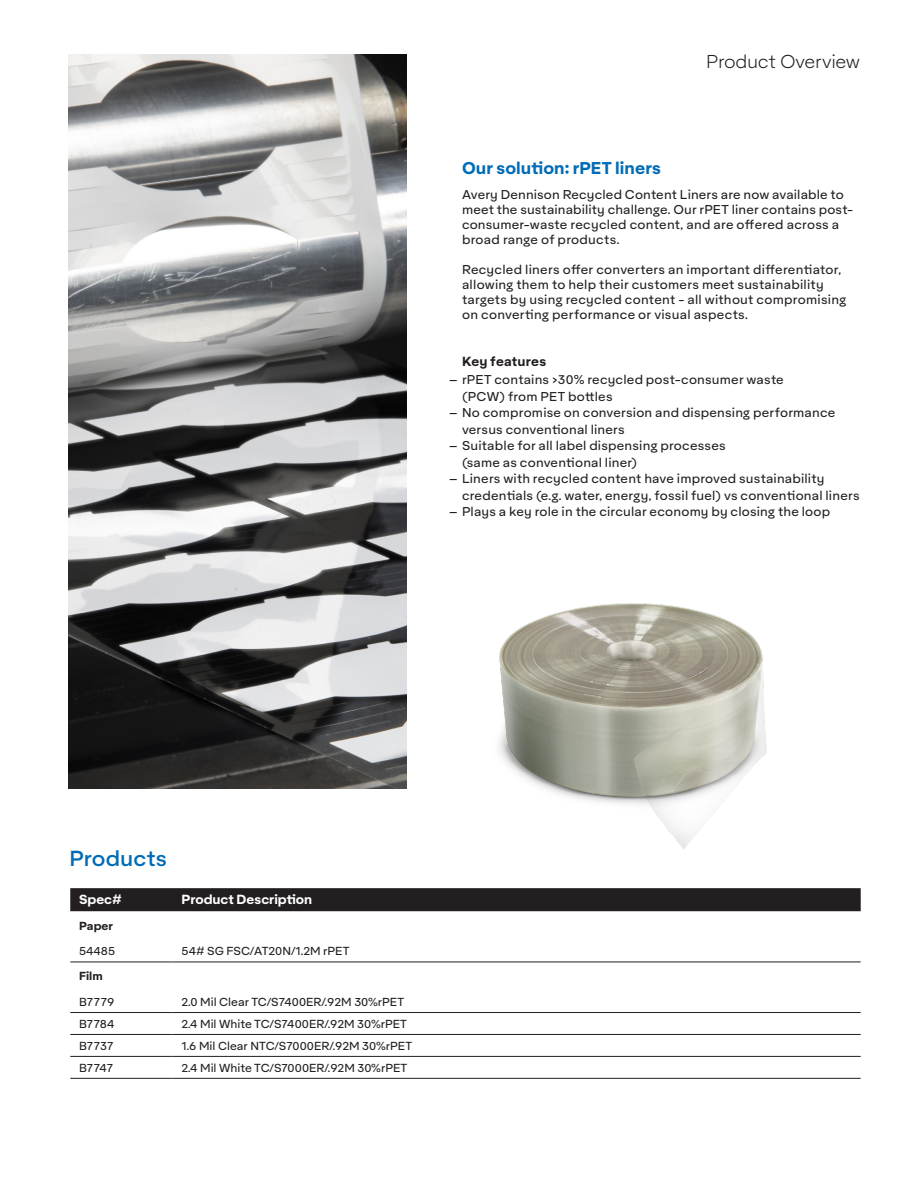
<style>
.page{position:relative;width:918px;height:1188px;background:#fff}
.page>*{position:absolute;margin:0;border:0;box-sizing:border-box;transform-origin:0 0}
.Product-Secondary-Ti{font:500 21px "Aktifo A";letter-spacing:.005em;color:#006cb7}
.Body_copy_w_space_af{font:300 18px "Aktifo A";letter-spacing:-.015em;color:#231f20}
.Product-Body-Copy{font:700 16.5px "Aktifo A";letter-spacing:.005em;color:#006cb7}
.t1{font:700 12.75px "Aktifo A";color:#fff}
.Product_Bold-Sub-Hea{font:700 12.75px "Aktifo A";letter-spacing:.015em;color:#231f20}
.Product-Body-Copy-2{font:12.3px/15px "Aktifo A";letter-spacing:.015em;color:#231f20}
.t2{font:11.25px "Aktifo A";color:#231f20}
.t3{font:700 11.25px "Aktifo A";color:#231f20}
</style>
<div class="page">
<img style="left:68px;top:54px;width:338px;height:735px">
<img style="left:499px;top:603px;width:268px;height:247px">
<div style="left:70px;top:888px;width:791px;height:23px;background:#231f20"></div>
<hr style="left:70px;top:962px;width:103px;height:1px;background:#231f20">
<hr style="left:70px;top:1012px;width:103px;height:1px;background:#231f20">
<hr style="left:70px;top:1034px;width:103px;height:1px;background:#231f20">
<hr style="left:70px;top:1078px;width:103px;height:1px;background:#231f20">
<hr style="left:173px;top:962px;width:688px;height:1px;background:#231f20">
<hr style="left:173px;top:1012px;width:688px;height:1px;background:#231f20">
<hr style="left:173px;top:1034px;width:688px;height:1px;background:#231f20">
<hr style="left:173px;top:1078px;width:688px;height:1px;background:#231f20">
<hr style="left:70px;top:1056px;width:103px;height:1px;background:#231f20">
<hr style="left:173px;top:1056px;width:688px;height:1px;background:#231f20">
<p class="Product-Body-Copy" style="left:462px;top:157px;width:201px">Our solution: rPET liners</p>
<p class="Body_copy_w_space_af" style="left:706px;top:50px;width:156px">Product Overview</p>
<p class="Product-Body-Copy-2" style="left:462px;top:187px;width:393px">Avery Dennison Recycled Content Liners are now available to meet the sustainability challenge. Our rPET liner contains post&shy;consumer-waste recycled content, and are offered across a broad range of products.</p>
<p class="Product-Body-Copy-2" style="left:462px;top:262px;width:386px">Recycled liners offer converters an important differentiator, allowing them to help their customers meet sustainability targets by using recycled content - all without compromising on converting performance or visual aspects.</p>
<p class="Product_Bold-Sub-Hea" style="left:462px;top:352px;width:86px">Key features</p>
<p class="Product-Body-Copy-2" style="left:462px;top:371px;width:323px;line-height:16.5px;text-indent:-13px">– rPET contains &gt;30% recycled post-consumer waste (PCW) from PET bottles</p>
<p class="Product-Body-Copy-2" style="left:462px;top:404px;width:375px;line-height:16.5px;text-indent:-13px">– No compromise on conversion and dispensing performance versus conventional liners</p>
<p class="Product-Body-Copy-2" style="left:462px;top:437px;width:265px;line-height:16.5px;text-indent:-13px">– Suitable for all label dispensing processes (same as conventional liner)</p>
<p class="Product-Body-Copy-2" style="left:462px;top:470px;width:399px;line-height:16.5px;text-indent:-13px">– Liners with recycled content have improved sustainability credentials (e.g. water, energy, fossil fuel) vs conventional liners</p>
<p class="Product-Body-Copy-2" style="left:449px;top:504px;width:382px">– Plays a key role in the circular economy by closing the loop</p>
<p class="Product-Secondary-Ti" style="left:69px;top:845px;width:99px">Products</p>
<p class="t1" style="left:79px;top:891px;width:44px">Spec#</p>
<p class="t1" style="left:182px;top:891px;width:132px">Product Description</p>
<p class="t3" style="left:79px;top:918px;width:35px">Paper</p>
<p class="t2" style="left:79px;top:944px;width:38px">54485</p>
<p class="t2" style="left:182px;top:944px;width:169px">54# SG FSC/AT20N/1.2M rPET</p>
<p class="t3" style="left:79px;top:969px;width:25px">Film</p>
<p class="t2" style="left:79px;top:995px;width:37px">B7779</p>
<p class="t2" style="left:182px;top:995px;width:224px">2.0 Mil Clear TC/S7400ER/.92M 30%rPET</p>
<p class="t2" style="left:79px;top:1017px;width:37px">B7784</p>
<p class="t2" style="left:182px;top:1017px;width:227px">2.4 Mil White TC/S7400ER/.92M 30%rPET</p>
<p class="t2" style="left:79px;top:1039px;width:36px">B7737</p>
<p class="t2" style="left:182px;top:1039px;width:232px">1.6 Mil Clear NTC/S7000ER/.92M 30%rPET</p>
<p class="t2" style="left:79px;top:1061px;width:36px">B7747</p>
<p class="t2" style="left:182px;top:1061px;width:227px">2.4 Mil White TC/S7000ER/.92M 30%rPET</p>
</div>
